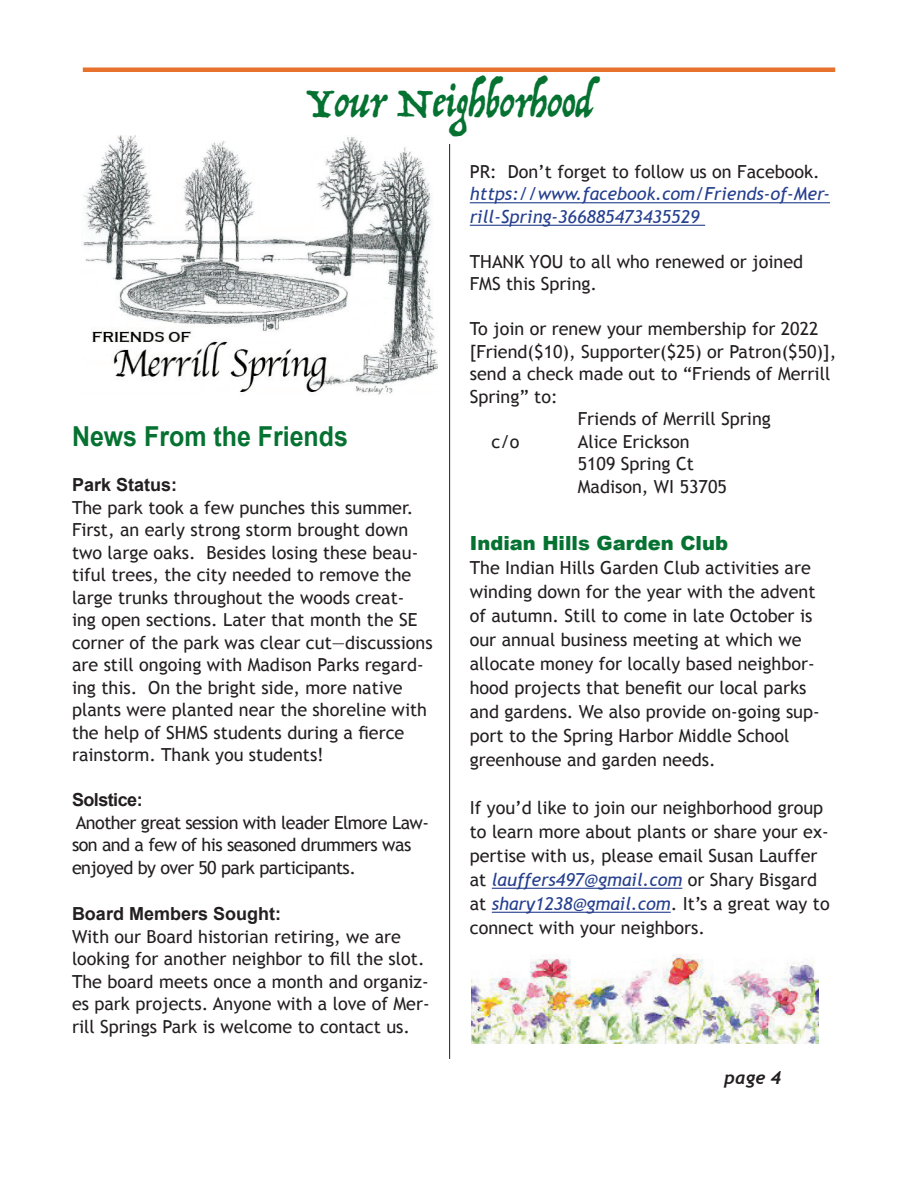
<style>
.page{position:relative;width:918px;height:1188px;background:#fff}
.page>*{position:absolute;margin:0;border:0;box-sizing:border-box;transform-origin:0 0}
.t1{font:45px "Trattatello";color:#057231}
.t2{font:700 27.45px "Arial";color:#057231;scale:.91 1}
.t3{font:900 19.5px "Arial";color:#057231}
.t4{font:18px/22.5px "Trebuchet MS";color:#231f20}
.t5{font:18px/22.5px "Trebuchet MS";letter-spacing:-.03em;color:#231f20}
.t6{font:italic 18px/22.5px "Trebuchet MS";color:#253f8e}
.t7{font:700 18px "Arial";color:#231f20}
.t8{font:700 18px "Arial";letter-spacing:-.03em;color:#231f20}
.t9{font:italic 700 18px "Trebuchet";color:#231f20}
.s1{font-style:italic;color:#253f8e}
</style>
<div class="page">
<hr style="left:449px;top:144px;width:1px;height:915px;background:#231f20">
<hr style="left:83px;top:68px;width:752px;height:4px;background:#e7722d">
<img style="left:83px;top:135px;width:354px;height:260px">
<hr style="left:470px;top:202px;width:360px;height:1px;background:#253f8e">
<hr style="left:470px;top:225px;width:235px;height:1px;background:#253f8e">
<hr style="left:492px;top:888px;width:190px;height:1px;background:#253f8e">
<hr style="left:492px;top:912px;width:179px;height:1px;background:#253f8e">
<img style="left:472px;top:954px;width:347px;height:90px">
<h1 class="t1" style="left:306px;top:74px;width:288px">Your Neighborhood</h1>
<h2 class="t2" style="left:72px;top:418px;width:305px">News From the Friends</h2>
<p class="t7" style="left:72px;top:473px;width:107px">Park Status:</p>
<p class="t4" style="left:72px;top:496px;width:362px">The park took a few punches this summer.<br>First, an early strong storm brought down two large oaks. Besides losing these beau&shy;tiful trees, the city needed to remove the large trunks throughout the woods creat&shy;ing open sections. Later that month the SE corner of the park was clear cut—discussions are still ongoing with Madison Parks regard&shy;ing this. On the bright side, more native plants were planted near the shoreline with the help of SHMS students during a fierce rainstorm. Thank you students!</p>
<p class="t8" style="left:72px;top:788px;width:72px">Solstice:</p>
<p class="t5" style="left:72px;top:811px;width:359px">Another great session with leader Elmore Law&shy;son and a few of his seasoned drummers was enjoyed by over 50 park participants.</p>
<p class="t7" style="left:72px;top:902px;width:211px">Board Members Sought:</p>
<p class="t4" style="left:72px;top:925px;width:359px">With our Board historian retiring, we are looking for another neighbor to fill the slot.<br>The board meets once a month and organiz&shy;es park projects. Anyone with a love of Mer&shy;rill Springs Park is welcome to contact us.</p>
<p class="t4" style="left:470px;top:161px;width:352px">PR: Don’t forget to follow us on Facebook.</p>
<p class="t6" style="left:470px;top:183px;width:362px">https://www.facebook.com/Friends-of-Mer&shy;rill-Spring-366885473435529</p>
<p class="t4" style="left:470px;top:251px;width:335px">THANK YOU to all who renewed or joined<br>FMS this Spring.</p>
<p class="t4" style="left:470px;top:318px;width:350px">To join or renew your membership for 2022</p>
<p class="t4" style="left:470px;top:341px;width:368px">[Friend($10), Supporter($25) or Patron($50)],</p>
<p class="t4" style="left:470px;top:363px;width:362px">send a check made out to “Friends of Merrill</p>
<p class="t4" style="left:470px;top:386px;width:89px">Spring” to:</p>
<p class="t4" style="left:578px;top:408px;width:195px">Friends of Merrill Spring</p>
<p class="t4" style="left:491px;top:431px;width:30px">c/o</p>
<p class="t4" style="left:578px;top:431px;width:151px">Alice Erickson<br>5109 Spring Ct<br>Madison, WI 53705</p>
<p class="t3" style="left:470px;top:529px;width:260px">Indian Hills Garden Club</p>
<p class="t4" style="left:470px;top:556px;width:351px;line-height:24px">The Indian Hills Garden Club activities are winding down for the year with the advent of autumn. Still to come in late October is our annual business meeting at which we allocate money for locally based neighbor&shy;hood projects that benefit our local parks and gardens. We also provide on-going sup&shy;port to the Spring Harbor Middle School greenhouse and garden needs.</p>
<p class="t4" style="left:470px;top:796px;width:361px;line-height:24px">If you’d like to join our neighborhood group to learn more about plants or share your ex&shy;pertise with us, please email Susan Lauffer at <span class="s1">lauffers497@gmail.com</span> or Shary Bisgard at <span class="s1">shary1238@gmail.com</span>. It’s a great way to connect with your neighbors.</p>
<p class="t9" style="left:724px;top:1067px;width:58px">page 4</p>
</div>
